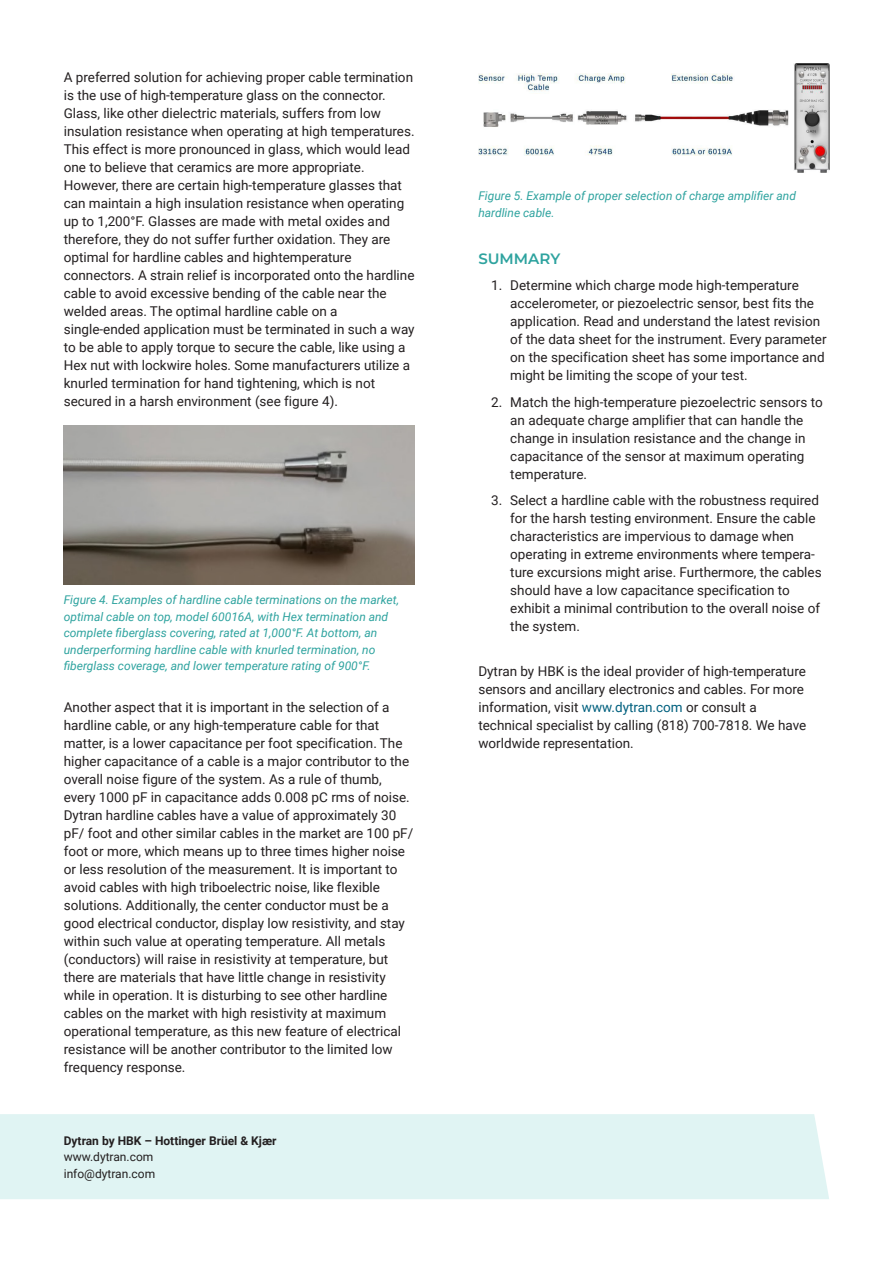
<style>
.page{position:relative;width:893px;height:1263px;background:#fff}
.page>*{position:absolute;margin:0;border:0;box-sizing:border-box;transform-origin:0 0}
.Sub_headline___Green_Blue___Montserrat_S{font:600 15px "Montserrat";color:#2ea39f}
.Copy{font:13.5px/18px "Roboto";color:#231f20}
.Caption___Green_Blue___Roboto_italic_8_1{font:italic 12px/16.5px "Roboto";color:#2ea39f}
.Adresses___white___Roboto_regular_8_11{font:700 12px "Roboto";color:#231f20}
.Adresses___white___Roboto_regular_8_11-2{font:12px "Roboto";color:#231f20}
.s1{color:#00607e}
</style>
<div class="page">
<div style="left:0;top:1114px;width:829px;height:85px;background:#e0f4f3"></div>
<img style="left:64px;top:425px;width:351px;height:160px">
<img style="left:478px;top:64px;width:351px;height:108px">
<p class="Copy" style="left:64px;top:67px;width:352px">A preferred solution for achieving proper cable termination is the use of high-temperature glass on the connector.<br>Glass, like other dielectric materials, suffers from low insulation resistance when operating at high temperatures.<br>This effect is more pronounced in glass, which would lead one to believe that ceramics are more appropriate.<br>However, there are certain high-temperature glasses that can maintain a high insulation resistance when operating up to 1,200°F. Glasses are made with metal oxides and therefore, they do not suffer further oxidation. They are optimal for hardline cables and hightemperature connectors. A strain relief is incorporated onto the hardline cable to avoid excessive bending of the cable near the welded areas. The optimal hardline cable on a single-ended application must be terminated in such a way to be able to apply torque to secure the cable, like using a Hex nut with lockwire holes. Some manufacturers utilize a knurled termination for hand tightening, which is not secured in a harsh environment (see figure 4).</p>
<p class="Caption___Green_Blue___Roboto_italic_8_1" style="left:64px;top:591px;width:337px">Figure 4. Examples of hardline cable terminations on the market, optimal cable on top, model 60016A, with Hex termination and complete fiberglass covering, rated at 1,000°F. At bottom, an underperforming hardline cable with knurled termination, no fiberglass coverage, and lower temperature rating of 900°F.</p>
<p class="Copy" style="left:64px;top:697px;width:351px">Another aspect that it is important in the selection of a hardline cable, or any high-temperature cable for that matter, is a lower capacitance per foot specification. The higher capacitance of a cable is a major contributor to the overall noise figure of the system. As a rule of thumb, every 1000 pF in capacitance adds 0.008 pC rms of noise.<br>Dytran hardline cables have a value of approximately 30 pF/ foot and other similar cables in the market are 100 pF/ foot or more, which means up to three times higher noise or less resolution of the measurement. It is important to avoid cables with high triboelectric noise, like flexible solutions. Additionally, the center conductor must be a good electrical conductor, display low resistivity, and stay within such value at operating temperature. All metals (conductors) will raise in resistivity at temperature, but there are materials that have little change in resistivity while in operation. It is disturbing to see other hardline cables on the market with high resistivity at maximum operational temperature, as this new feature of electrical resistance will be another contributor to the limited low frequency response.</p>
<p class="Adresses___white___Roboto_regular_8_11" style="left:64px;top:1132px;width:214px">Dytran by HBK – Hottinger Brüel &amp; Kjær</p>
<p class="Adresses___white___Roboto_regular_8_11-2" style="left:64px;top:1148px;width:91px">www.dytran.com</p>
<p class="Adresses___white___Roboto_regular_8_11-2" style="left:64px;top:1165px;width:93px">info@dytran.com</p>
<p class="Caption___Green_Blue___Roboto_italic_8_1" style="left:478px;top:187px;width:319px">Figure 5. Example of proper selection of charge amplifier and hardline cable.</p>
<p class="Sub_headline___Green_Blue___Montserrat_S" style="left:478px;top:248px;width:83px">SUMMARY</p>
<p class="Copy" style="left:510px;top:276px;width:318px;text-indent:-19px">1. Determine which charge mode high-temperature accelerometer, or piezoelectric sensor, best fits the application. Read and understand the latest revision of the data sheet for the instrument. Every parameter on the specification sheet has some importance and might be limiting the scope of your test.</p>
<p class="Copy" style="left:510px;top:392px;width:314px;text-indent:-19px">2. Match the high-temperature piezoelectric sensors to an adequate charge amplifier that can handle the change in insulation resistance and the change in capacitance of the sensor at maximum operating temperature.</p>
<p class="Copy" style="left:510px;top:491px;width:313px;text-indent:-19px">3. Select a hardline cable with the robustness required for the harsh testing environment. Ensure the cable characteristics are impervious to damage when operating in extreme environments where tempera&shy;ture excursions might arise. Furthermore, the cables should have a low capacitance specification to exhibit a minimal contribution to the overall noise of the system.</p>
<p class="Copy" style="left:478px;top:661px;width:329px">Dytran by HBK is the ideal provider of high-temperature sensors and ancillary electronics and cables. For more information, visit <span class="s1">www.dytran.com</span> or consult a technical specialist by calling (818) 700-7818. We have worldwide representation.</p>
</div>
